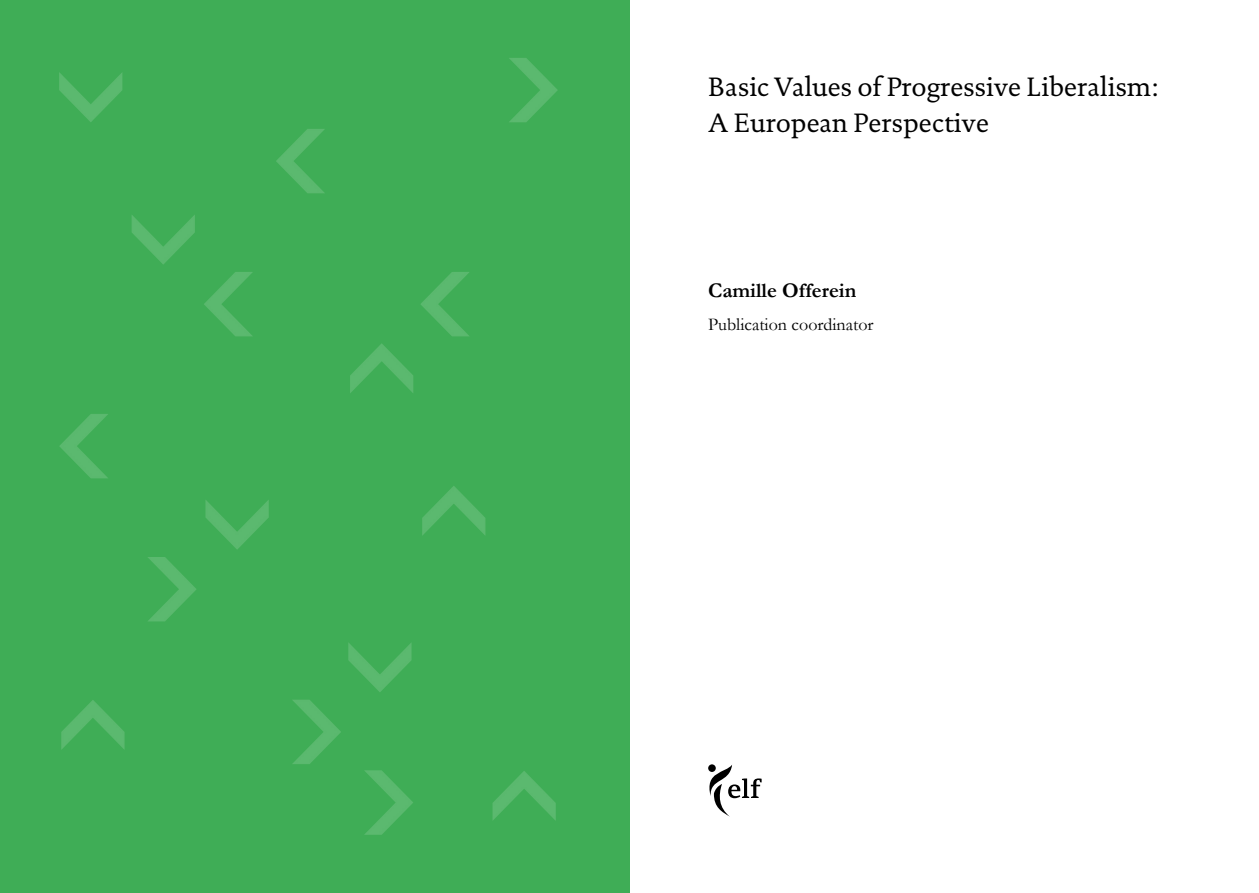
<style>
.page{position:relative;width:1259px;height:893px;background:#fff}
.page>*{position:absolute;margin:0;border:0;box-sizing:border-box;transform-origin:0 0}
.t1{font:27px/36px "DTL Documenta ST";color:#000}
.t2{font:700 21px "Garamond";color:#000}
.t3{font:18px "Garamond";color:#000}
</style>
<div class="page">
<div style="left:0;top:0;width:629px;height:893px;background:#3fad56"></div>
<svg style="left:708px;top:765px;width:53px;height:52px"></svg>
<p class="t1" style="left:708px;top:68px;width:452px">Basic Values of Progressive Liberalism:<br>A European Perspective</p>
<p class="t2" style="left:708px;top:276px;width:150px">Camille Offerein</p>
<p class="t3" style="left:708px;top:312px;width:167px">Publication coordinator</p>
</div>
